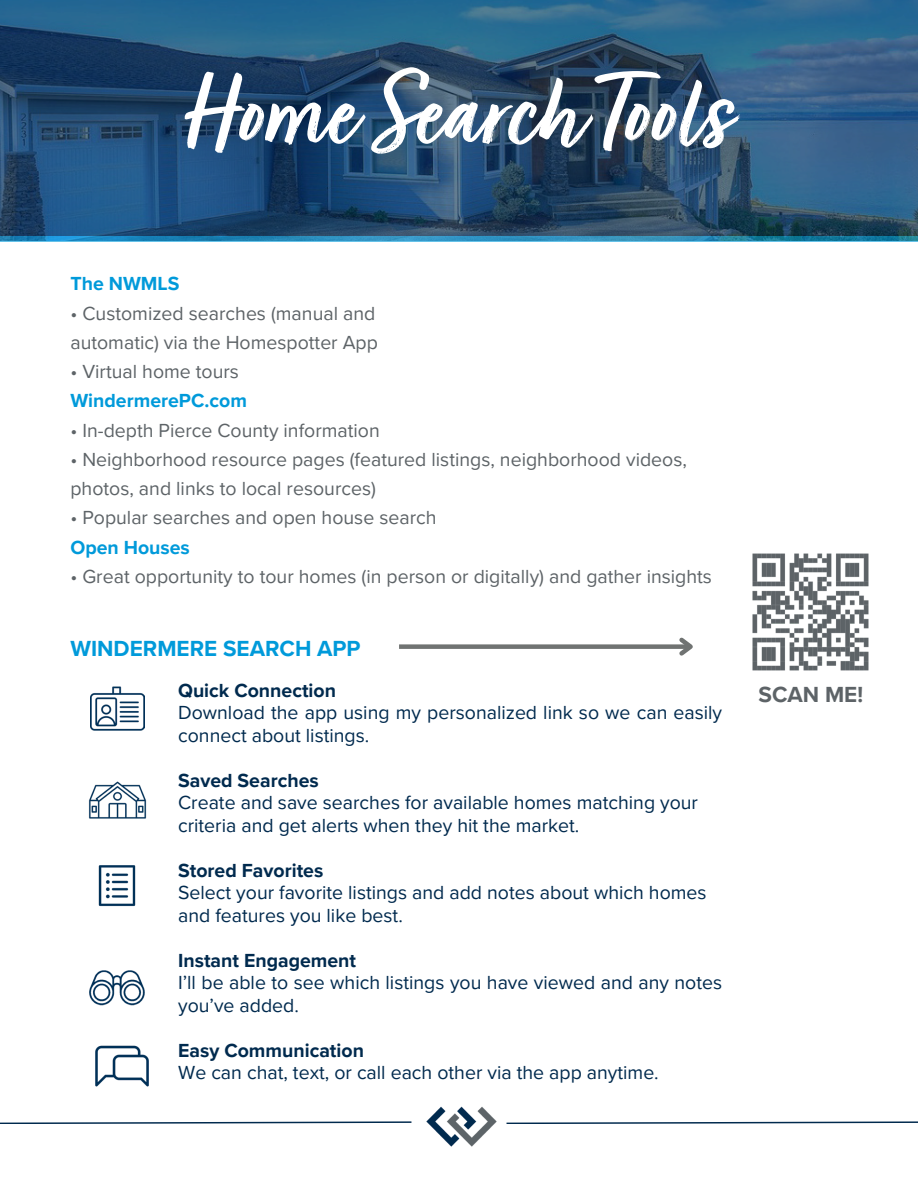
<style>
.page{position:relative;width:918px;height:1188px;background:#fff}
.page>*{position:absolute;margin:0;border:0;box-sizing:border-box;transform-origin:0 0}
.t1{font:700 112.5px "Turbinado";color:#fff}
.t2{font:700 22.5px "Proxima Nova";color:#009ada}
.t3{font:700 22.5px "Proxima Nova";color:#5d6367}
.t4{font:19.5px/22.5px "Proxima Nova";color:#002a4e}
.t5{font:19.5px/29.2px "Proxima Nova";color:#5d6367}
.t6{font:700 19.5px "Proxima Nova";color:#002a4e}
.t7{font:700 19.5px "Proxima Nova";color:#009ada}
</style>
<div class="page">
<img style="left:90px;top:686px;width:54px;height:45px">
<img style="left:88px;top:781px;width:59px;height:38px">
<img style="left:98px;top:865px;width:38px;height:42px">
<img style="left:89px;top:970px;width:56px;height:36px">
<img style="left:95px;top:1045px;width:54px;height:42px">
<svg style="left:0;top:0;width:918px;height:237px;background:#265074"></svg>
<svg style="left:0;top:237px;width:918px;height:4px;background:#2488b6"></svg>
<img style="left:426px;top:1106px;width:71px;height:41px">
<svg style="left:0;top:1121px;width:411px;height:3px"></svg>
<svg style="left:507px;top:1121px;width:411px;height:3px"></svg>
<img style="left:752px;top:553px;width:117px;height:118px">
<div style="left:399px;top:644px;width:292px;height:5px;background:#707372"></div>
<svg style="left:675px;top:637px;width:18px;height:19px"></svg>
<p class="t1" style="left:185px;top:53px;width:549px">HomeSearch Tools</p>
<p class="t7" style="left:70px;top:273px;width:111px">The NWMLS</p>
<p class="t5" style="left:70px;top:299px;width:306px">• Customized searches (manual and</p>
<p class="t5" style="left:70px;top:328px;width:309px">automatic) via the Homespotter App</p>
<p class="t5" style="left:70px;top:358px;width:170px">• Virtual home tours</p>
<h2 class="t7" style="left:70px;top:390px;width:178px">WindermerePC.com</h2>
<p class="t5" style="left:70px;top:416px;width:311px">• In-depth Pierce County information</p>
<p class="t5" style="left:70px;top:445px;width:618px">• Neighborhood resource pages (featured listings, neighborhood videos, photos, and links to local resources)</p>
<p class="t5" style="left:70px;top:504px;width:368px">• Popular searches and open house search</p>
<p class="t7" style="left:70px;top:536px;width:121px">Open Houses</p>
<p class="t5" style="left:70px;top:562px;width:643px">• Great opportunity to tour homes (in person or digitally) and gather insights</p>
<p class="t2" style="left:70px;top:635px;width:292px">WINDERMERE SEARCH APP</p>
<p class="t6" style="left:178px;top:679px;width:159px">Quick Connection</p>
<p class="t4" style="left:178px;top:702px;width:546px">Download the app using my personalized link so we can easily connect about listings.</p>
<p class="t6" style="left:178px;top:769px;width:142px">Saved Searches</p>
<p class="t4" style="left:178px;top:792px;width:521px">Create and save searches for available homes matching your criteria and get alerts when they hit the market.</p>
<p class="t6" style="left:178px;top:859px;width:147px">Stored Favorites</p>
<p class="t4" style="left:178px;top:882px;width:530px">Select your favorite listings and add notes about which homes and features you like best.</p>
<p class="t6" style="left:178px;top:949px;width:180px">Instant Engagement</p>
<h2 class="t4" style="left:178px;top:972px;width:546px">I’ll be able to see which listings you have viewed and any notes you’ve added.</h2>
<p class="t6" style="left:178px;top:1039px;width:187px">Easy Communication</p>
<p class="t4" style="left:178px;top:1062px;width:482px">We can chat, text, or call each other via the app anytime.</p>
<p class="t3" style="left:759px;top:681px;width:106px">SCAN ME!</p>
</div>
